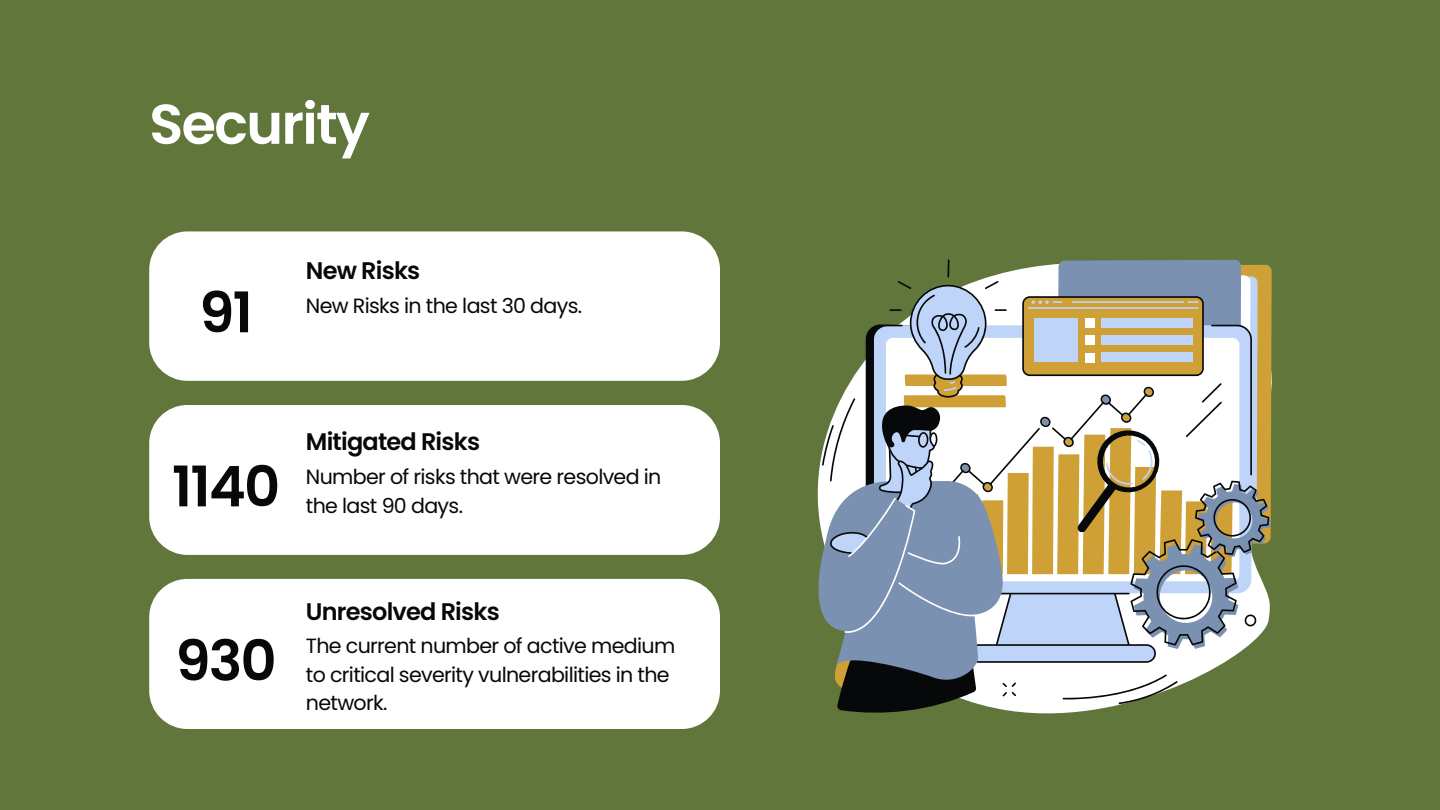
<style>
.page{position:relative;width:1440px;height:810px;background:#60763a}
.page>*{position:absolute;margin:0;border:0;box-sizing:border-box;transform-origin:0 0}
.t1{font:600 56px "Poppins";letter-spacing:-.03em;color:#070809}
.t2{font:600 56px "Poppins";letter-spacing:-.03em;color:#fff}
.t3{font:600 24px "Poppins";letter-spacing:-.03em;color:#070809}
.t4{font:20.6px/28.5px "Poppins";letter-spacing:-.03em;color:#070809}
</style>
<div class="page">
<svg style="left:817px;top:260px;width:454px;height:454px;background:#adb0a4"></svg>
<div style="left:149px;top:231px;width:571px;height:150px;background:#fff;border-radius:38px"></div>
<div style="left:149px;top:405px;width:571px;height:150px;background:#fff;border-radius:38px"></div>
<div style="left:149px;top:579px;width:571px;height:150px;background:#fff;border-radius:38px"></div>
<h1 class="t2" style="left:149px;top:85px;width:222px">Security</h1>
<p class="t1" style="left:199px;top:273px;width:55px">91</p>
<h1 class="t3" style="left:306px;top:254px;width:116px">New Risks</h1>
<h2 class="t4" style="left:306px;top:291px;width:278px">New Risks in the last 30 days.</h2>
<h2 class="t1" style="left:172px;top:448px;width:110px">1140</h2>
<h2 class="t3" style="left:306px;top:425px;width:176px">Mitigated Risks</h2>
<h1 class="t4" style="left:306px;top:463px;width:357px">Number of risks that were resolved in the last 90 days.</h1>
<p class="t1" style="left:175px;top:622px;width:103px">930</p>
<p class="t3" style="left:306px;top:594px;width:195px">Unresolved Risks</p>
<p class="t4" style="left:306px;top:632px;width:371px">The current number of active medium to critical severity vulnerabilities in the network.</p>
</div>
